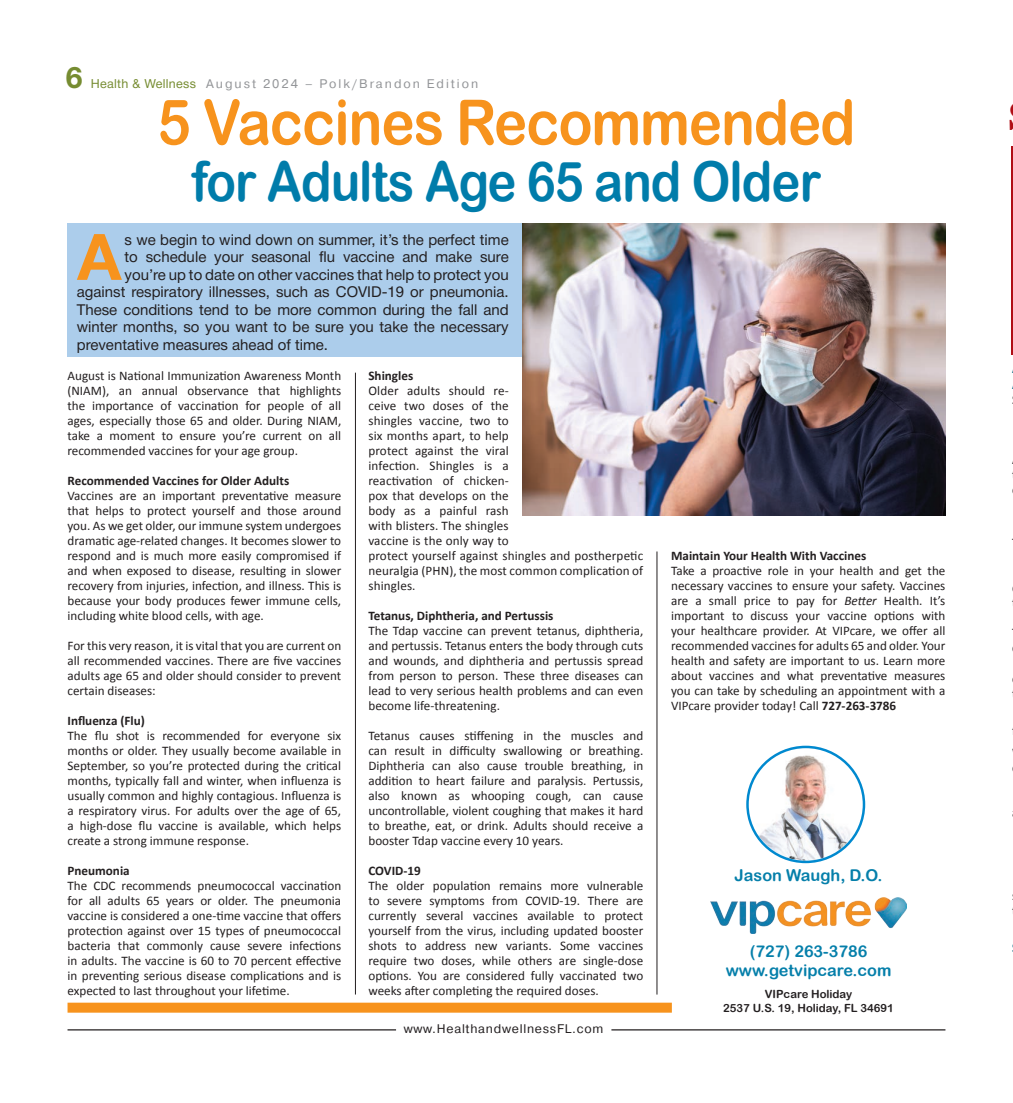
<style>
.page{position:relative;width:1013px;height:1103px;background:#fff}
.page>*{position:absolute;margin:0;border:0;box-sizing:border-box;transform-origin:0 0}
.t1{font:700 64.12px "Helvetica Neue Cyr";color:#f7931d}
.t2{font:62.5px "Arial Rounded MT Bold";letter-spacing:-.02em;color:#f7931d;scale:.9 1}
.t3{font:55px "Arial Rounded MT Bold";letter-spacing:-.02em;color:#007caa;scale:.89 1}
.t4{font:700 30px "Helvetica Neue Cyr";color:#768c31}
.t5{font:16.25px/19.5px "Arial Rounded MT Bold";color:#057faa;text-align:center}
.t6{font:15px "Helvetica Neue Cyr";color:#231f20}
.t7{font:13.12px/15px "Calibri";color:#231f20;text-align:justify}
.t8{font:700 13.12px "Calibri";color:#231f20}
.t9{font:12.5px "Pragmatica";letter-spacing:.16em;color:#939598}
.t10{font:12.5px "Pragmatica";letter-spacing:.06em;color:#231f20}
.t11{font:11.25px/13.5px "Arial Rounded MT Bold";color:#231f20;text-align:center}
.s1{font-family:"Helvetica Neue Cyr";color:#768c31}
.s2{font-style:italic}
.s3{font-weight:700}
</style>
<div class="page">
<hr style="left:68px;top:1029px;width:328px;height:1px;background:#231f20">
<hr style="left:611px;top:1029px;width:334px;height:1px;background:#231f20">
<img style="left:748px;top:748px;width:114px;height:112px">
<div style="left:746px;top:745px;width:119px;height:118px;border:2px solid #0089cf;border-radius:50%"></div>
<img style="left:711px;top:897px;width:195px;height:36px">
<hr style="left:1011px;top:146px;width:1px;height:209px;background:#b00d15">
<div style="left:68px;top:223px;width:455px;height:134px;background:#accdeb"></div>
<hr style="left:355px;top:372px;width:1px;height:622px;background:#231f20">
<hr style="left:656px;top:551px;width:1px;height:443px;background:#231f20">
<div style="left:68px;top:1002px;width:604px;height:10px;background:#f7931d"></div>
<img style="left:523px;top:223px;width:422px;height:293px">
<h3 class="t4" style="left:66px;top:61px;width:18px">6</h3>
<p class="t9" style="left:91px;top:76px;width:389px"><span class="s1">Health &amp; Wellness</span> August 2024 – Polk/Brandon Edition</p>
<h2 class="t2" style="left:157px;top:85px;width:777px">5 Vaccines Recommended</h2>
<h3 class="t3" style="left:192px;top:149px;width:708px">for Adults Age 65 and Older</h3>
<h1 class="t1" style="left:77px;top:222px;width:45px">A</h1>
<p class="t6" style="left:125px;top:231px;width:386px">s we begin to wind down on summer, it’s the perfect time</p>
<p class="t6" style="left:125px;top:249px;width:386px">to schedule your seasonal flu vaccine and make sure</p>
<p class="t6" style="left:125px;top:266px;width:385px">you’re up to date on other vaccines that help to protect you</p>
<p class="t6" style="left:77px;top:284px;width:433px">against respiratory illnesses, such as COVID-19 or pneumonia.</p>
<p class="t6" style="left:77px;top:301px;width:433px">These conditions tend to be more common during the fall and</p>
<p class="t6" style="left:77px;top:319px;width:433px">winter months, so you want to be sure you take the necessary</p>
<p class="t6" style="left:77px;top:336px;width:253px">preventative measures ahead of time.</p>
<p class="t7" style="left:68px;top:368px;width:275px">August is National Immunization Awareness Month (NIAM), an annual observance that highlights the importance of vaccination for people of all ages, especially those 65 and older. During NIAM, take a moment to ensure you’re current on all recommended vaccines for your age group.</p>
<p class="t8" style="left:68px;top:472px;width:223px">Recommended Vaccines for Older Adults</p>
<p class="t7" style="left:68px;top:488px;width:275px">Vaccines are an important preventative measure that helps to protect yourself and those around you. As we get older, our immune system undergoes dramatic age-related changes. It becomes slower to respond and is much more easily compromised if and when exposed to disease, resulting in slower recovery from injuries, infection, and illness. This is because your body produces fewer immune cells, including white blood cells, with age.</p>
<p class="t7" style="left:68px;top:638px;width:275px">For this very reason, it is vital that you are current on all recommended vaccines. There are five vaccines adults age 65 and older should consider to prevent certain diseases:</p>
<p class="t8" style="left:68px;top:712px;width:79px">Influenza (Flu)</p>
<p class="t7" style="left:68px;top:728px;width:275px">The flu shot is recommended for everyone six months or older. They usually become available in September, so you’re protected during the critical months, typically fall and winter, when influenza is usually common and highly contagious. Influenza is a respiratory virus. For adults over the age of 65, a high-dose flu vaccine is available, which helps create a strong immune response.</p>
<p class="t8" style="left:68px;top:862px;width:64px">Pneumonia</p>
<p class="t7" style="left:68px;top:878px;width:275px">The CDC recommends pneumococcal vaccination for all adults 65 years or older. The pneumonia vaccine is considered a one-time vaccine that offers protection against over 15 types of pneumococcal bacteria that commonly cause severe infections in adults. The vaccine is 60 to 70 percent effective in preventing serious disease complications and is expected to last throughout your lifetime.</p>
<p class="t8" style="left:368px;top:367px;width:46px">Shingles</p>
<p class="t7" style="left:368px;top:383px;width:276px;text-align:left">Older adults should re-<br>ceive two doses of the<br>shingles vaccine, two to<br>six months apart, to help<br>protect against the viral<br>infection. Shingles is a<br>reactivation of chicken-<br>pox that develops on the<br>body as a painful rash<br>with blisters. The shingles<br>vaccine is the only way to<br>protect yourself against shingles and postherpetic neuralgia (PHN), the most common complication of shingles.</p>
<p class="t8" style="left:368px;top:607px;width:186px">Tetanus, Diphtheria, and Pertussis</p>
<p class="t7" style="left:368px;top:623px;width:276px">The Tdap vaccine can prevent tetanus, diphtheria, and pertussis. Tetanus enters the body through cuts and wounds, and diphtheria and pertussis spread from person to person. These three diseases can lead to very serious health problems and can even become life-threatening.</p>
<p class="t7" style="left:368px;top:728px;width:276px">Tetanus causes stiffening in the muscles and can result in difficulty swallowing or breathing.<br>Diphtheria can also cause trouble breathing, in addition to heart failure and paralysis. Pertussis, also known as whooping cough, can cause uncontrollable, violent coughing that makes it hard to breathe, eat, or drink. Adults should receive a booster Tdap vaccine every 10 years.</p>
<p class="t8" style="left:368px;top:862px;width:54px">COV ID-19</p>
<p class="t7" style="left:368px;top:878px;width:276px">The older population remains more vulnerable to severe symptoms from COVID-19. There are currently several vaccines available to protect yourself from the virus, including updated booster shots to address new variants. Some vaccines require two doses, while others are single-dose options. You are considered fully vaccinated two weeks after completing the required doses.</p>
<p class="t10" style="left:403px;top:1021px;width:201px">www.HealthandwellnessFL.com</p>
<p class="t8" style="left:671px;top:547px;width:197px">Maintain Your Health With Vaccines</p>
<p class="t7" style="left:671px;top:563px;width:276px">Take a proactive role in your health and get the necessary vaccines to ensure your safety. Vaccines are a small price to pay for <span class="s2">Better</span> Health. It’s important to discuss your vaccine options with your healthcare provider. At VIPcare, we offer all recommended vaccines for adults 65 and older. Your health and safety are important to us. Learn more about vaccines and what preventative measures you can take by scheduling an appointment with a VIPcare provider today! Call <span class="s3">727-263-3786</span></p>
<p class="t5" style="left:734px;top:865px;width:149px">Jason Waugh, D.O.</p>
<p class="t5" style="left:725px;top:941px;width:167px">(727) 263-3786 www.getvipcare.com</p>
<p class="t11" style="left:723px;top:987px;width:172px">VIPcare Holiday<br>2537 U.S. 19, Holiday, FL 34691</p>
</div>
